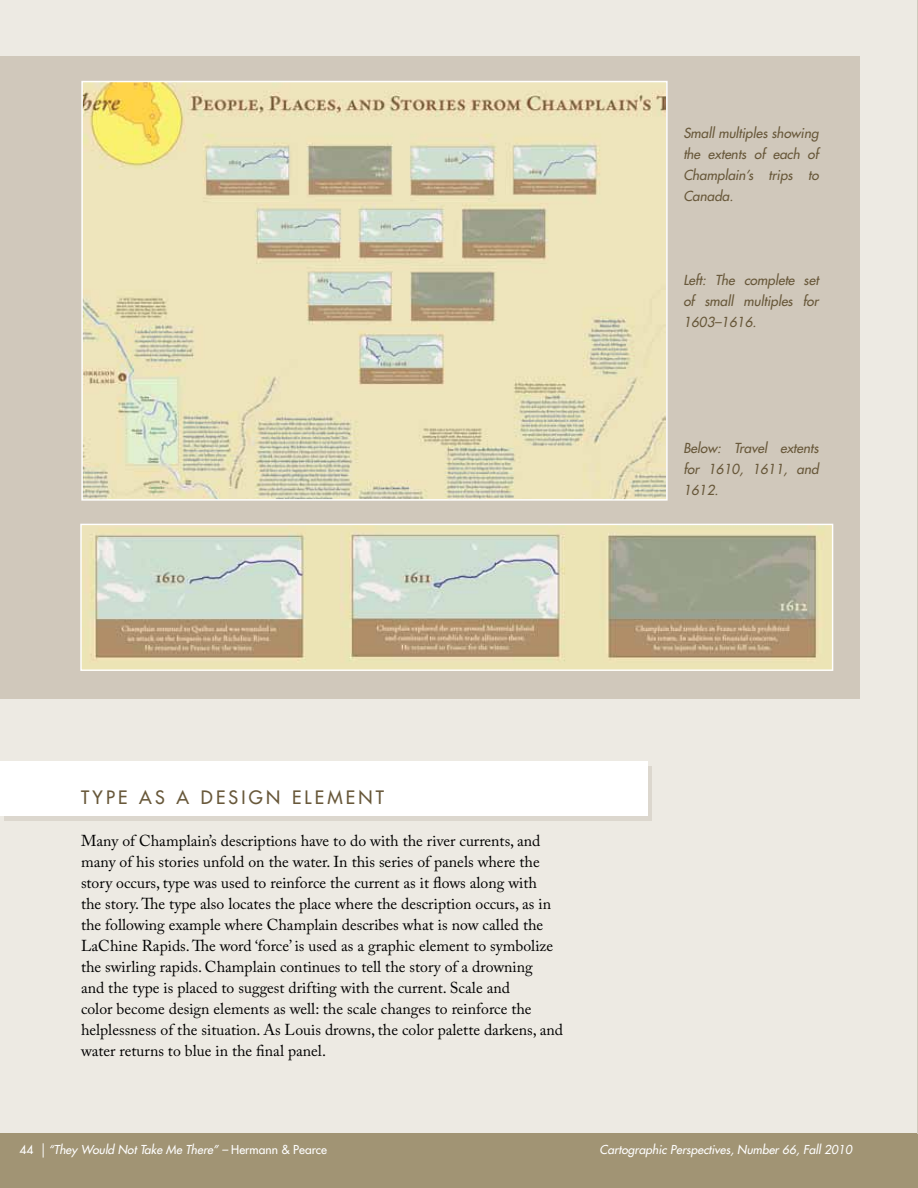
<style>
.page{position:relative;width:918px;height:1188px;background:#fff}
.page>*{position:absolute;margin:0;border:0;box-sizing:border-box;transform-origin:0 0}
.t1{font:italic 500 19.5px/27px "Futura Std";color:#68583a}
.t2{font:500 18px "Futura Std";letter-spacing:.18em;color:#68583a}
.t3{font:15.75px/21px "Adobe Caslon Pro";color:#000}
.t4{font:italic 500 13.5px/21px "Futura Std";color:#68583a;text-align:justify}
.t5{font:italic 500 12px "Futura Std";color:#fff}
.s1{font-style:normal}
</style>
<div class="page">
<div style="left:0;top:0;width:918px;height:1136px;background:#edeae3"></div>
<div style="left:0;top:1133px;width:918px;height:55px;background:#a19474"></div>
<div style="left:4px;top:766px;width:648px;height:54px;background:#dcd7ce"></div>
<div style="left:0;top:762px;width:648px;height:54px;background:#fff"></div>
<div style="left:0;top:56px;width:859px;height:642px;background:#d0c8bb"></div>
<img style="left:84px;top:84px;width:581px;height:414px">
<div style="left:81px;top:81px;width:587px;height:420px;border:2px solid #fff"></div>
<img style="left:82px;top:526px;width:749px;height:143px">
<div style="left:80px;top:524px;width:753px;height:147px;border:1px solid #fff"></div>
<p class="t4" style="left:683px;top:123px;width:137px">Small multiples showing the extents of each of Champlain’s trips to Canada.</p>
<p class="t1" style="left:649px;top:149px;width:90px">The o verarc</p>
<p class="t1" style="left:773px;top:149px;width:50px">hing</p>
<p class="t4" style="left:683px;top:270px;width:137px">Left: The complete set of small multiples for 1603–1616.</p>
<p class="t1" style="left:649px;top:284px;width:164px">experiences and conc</p>
<p class="t1" style="left:706px;top:311px;width:24px">erns</p>
<p class="t2" style="left:81px;top:786px;width:291px">T YPE AS A DESI GN ELEMENT</p>
<p class="t3" style="left:81px;top:830px;width:483px">Many of Champlain’s descriptions have to do with the river currents, and many of his stories unfold on the water. In this series of panels where the story occurs, type was used to reinforce the current as it flows along with<br>the story. The type also locates the place where the description occurs, as in the following example where Champlain describes what is now called the LaChine Rapids. The word ‘force’ is used as a graphic element to symbolize the swirling rapids. Champlain continues to tell the story of a drowning<br>and the type is placed to suggest drifting with the current. Scale and<br>color become design elements as well: the scale changes to reinforce the helplessness of the situation. As Louis drowns, the color palette darkens, and water returns to blue in the final panel.</p>
<p class="t4" style="left:683px;top:438px;width:138px">Below: Travel extents for 1610, 1611, and 1612.</p>
<p class="t5" style="left:20px;top:1142px;width:309px"><span class="s1">44</span> | “They Would Not Take Me There” – <span class="s1">HERMANN &amp; PEARCE</span></p>
<p class="t5" style="left:599px;top:1142px;width:254px">Cartographic Perspectives, Number 66, Fall 2010</p>
</div>
